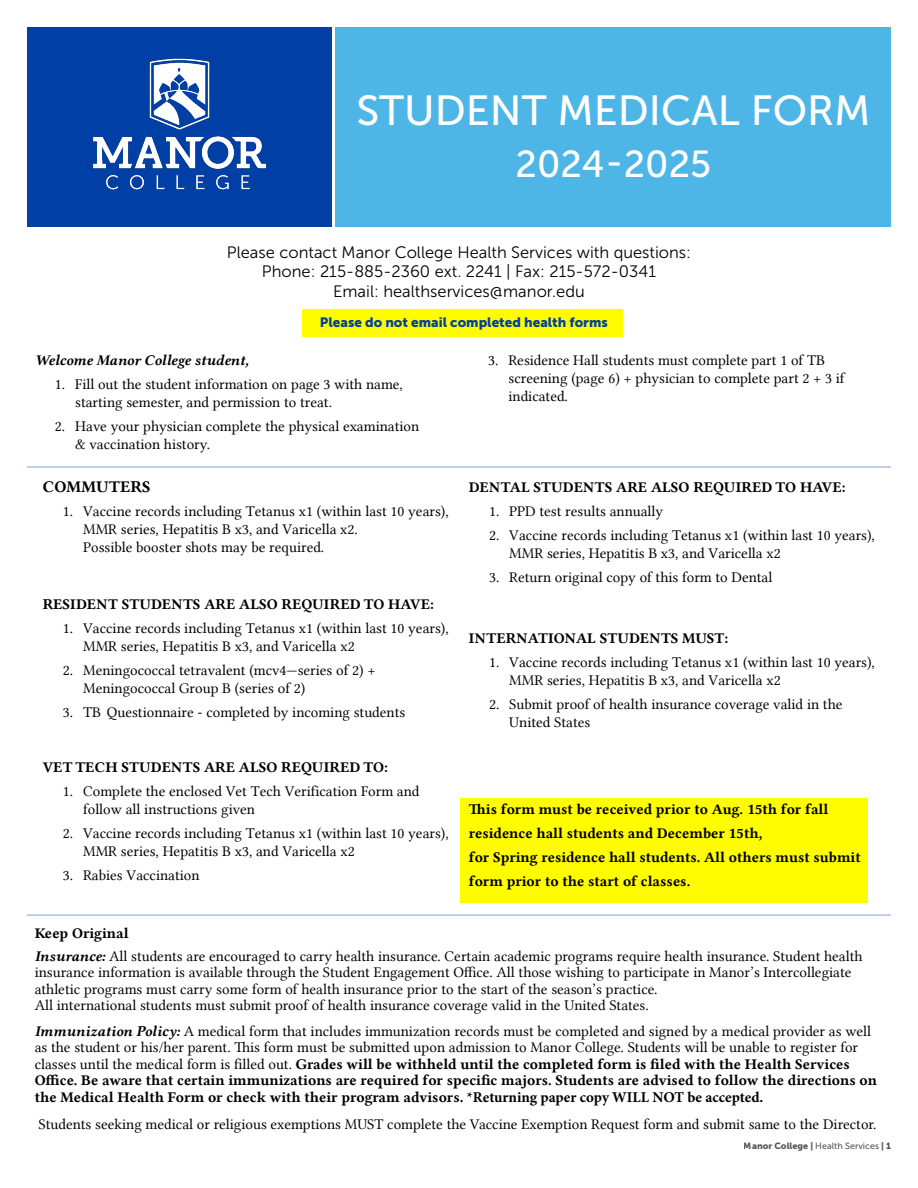
<style>
.page{position:relative;width:918px;height:1188px;background:#fff}
.page>*{position:absolute;margin:0;border:0;box-sizing:border-box;transform-origin:0 0}
.t1{font:42px "Museo Sans 500";color:#fff}
.t2{font:37.5px "Museo Sans 500";color:#fff}
.t3{font:16.5px "Museo Sans 300";color:#000}
.t4{font:16.5px "Lin Libertine B";letter-spacing:.005em;color:#000}
.t5{font:15px/18px "Lin Libertine";color:#000}
.t6{font:15px/24px "Lin Libertine B";color:#000}
.t7{font:15px "Lin Libertine BI";color:#000}
.t8{font:13.5px "Museo Sans 900";color:#0040a6}
.t9{font:9px "Museo Sans 900";color:#000}
.s1{font-family:"Lin Libertine BI"}
.s2{font-family:"Lin Libertine B"}
.s3{font-family:"Minion Pro";font-weight:700}
.s4{font-family:"Museo Sans 500"}
</style>
<div class="page">
<div style="left:302px;top:309px;width:321px;height:28px;background:#fffc00"></div>
<div style="left:27px;top:27px;width:305px;height:200px;background:#0040a6"></div>
<img style="left:93px;top:58px;width:174px;height:132px">
<div style="left:336px;top:27px;width:555px;height:200px;background:#4eb6e6"></div>
<div style="left:460px;top:799px;width:408px;height:104px;background:#fffc00"></div>
<hr style="left:27px;top:466px;width:864px;height:2px;background:#0040a6">
<hr style="left:27px;top:914px;width:864px;height:2px;background:#0040a6">
<p class="t1" style="left:356px;top:87px;width:516px">STUDENT MEDICAL FORM</p>
<p class="t2" style="left:516px;top:144px;width:197px">2024-2025</p>
<p class="t3" style="left:227px;top:243px;width:466px">Please contact Manor College Health Services with questions:</p>
<p class="t3" style="left:262px;top:263px;width:396px">Phone: 215-885-2360 ext. 2241 | Fax: 215-572-0341</p>
<p class="t3" style="left:333px;top:283px;width:253px">Email: healthservices@manor.edu</p>
<p class="t8" style="left:320px;top:314px;width:289px">Please do not email completed health forms</p>
<p class="t7" style="left:35px;top:350px;width:216px">Welcome Manor College student,</p>
<p class="t5" style="left:75px;top:375px;width:329px;text-indent:-20px">1. Fill out the student information on page 3 with name, starting semester, and permission to treat.</p>
<p class="t5" style="left:75px;top:417px;width:346px;text-indent:-20px">2. Have your physician complete the physical examination &amp; vaccination history.</p>
<p class="t5" style="left:508px;top:351px;width:338px;text-indent:-20px">3. Residence Hall students must complete part 1 of TB screening (page 6) + physician to complete part 2 + 3 if indicated.</p>
<p class="t4" style="left:43px;top:475px;width:109px">COMMUTERS</p>
<p class="t5" style="left:83px;top:502px;width:367px;text-indent:-20px">1. Vaccine records including Tetanus x1 (within last 10 years),<br>MMR series, Hepatitis B x3, and Varicella x2.<br>Possible booster shots may be required.</p>
<p class="t6" style="left:43px;top:591px;width:393px">RESIDENT STUDENTS ARE ALSO REQUIRED TO HAVE:</p>
<p class="t5" style="left:83px;top:619px;width:367px;text-indent:-20px">1. Vaccine records including Tetanus x1 (within last 10 years),<br>MMR series, Hepatitis B x3, and Varicella x2</p>
<p class="t5" style="left:83px;top:661px;width:294px;text-indent:-20px">2. Meningococcal tetravalent (mcv4—series of 2) +<br>Meningococcal Group B (series of 2)</p>
<p class="t5" style="left:63px;top:703px;width:344px">3. TB Questionnaire - completed by incoming students</p>
<p class="t6" style="left:43px;top:755px;width:347px">VET TECH STUDENTS ARE ALSO REQUIRED TO:</p>
<p class="t5" style="left:83px;top:782px;width:338px;text-indent:-20px">1. Complete the enclosed Vet Tech Verification Form and follow all instructions given</p>
<p class="t5" style="left:83px;top:824px;width:367px;text-indent:-20px">2. Vaccine records including Tetanus x1 (within last 10 years),<br>MMR series, Hepatitis B x3, and Varicella x2</p>
<p class="t5" style="left:63px;top:866px;width:138px">3. Rabies Vaccination</p>
<p class="t6" style="left:469px;top:474px;width:378px">DENTAL STUDENTS ARE ALSO REQUIRED TO HAVE:</p>
<p class="t5" style="left:489px;top:502px;width:176px">1. PPD test results annually</p>
<p class="t5" style="left:509px;top:526px;width:367px;text-indent:-20px">2. Vaccine records including Tetanus x1 (within last 10 years),<br>MMR series, Hepatitis B x3, and Varicella x2</p>
<p class="t5" style="left:489px;top:568px;width:285px">3. Return original copy of this form to Dental</p>
<p class="t6" style="left:469px;top:626px;width:261px">INTERNATIONAL STUDENTS MUST:</p>
<p class="t5" style="left:509px;top:653px;width:367px;text-indent:-20px">1. Vaccine records including Tetanus x1 (within last 10 years),<br>MMR series, Hepatitis B x3, and Varicella x2</p>
<p class="t5" style="left:509px;top:695px;width:335px;text-indent:-20px">2. Submit proof of health insurance coverage valid in the<br>United States</p>
<p class="t6" style="left:469px;top:797px;width:361px">This form must be received prior to Aug. 15th for fall residence hall students and December 15th,</p>
<p class="t6" style="left:469px;top:845px;width:394px">for Spring residence hall students. All others must submit form prior to the start of classes.</p>
<p class="t6" style="left:35px;top:921px;width:95px">Keep Original</p>
<p class="t5" style="left:35px;top:948px;width:829px;line-height:16.5px"><span class="s1">Insurance:</span> All students are encouraged to carry health insurance. Certain academic programs require health insurance. Student health insurance information is available through the Student Engagement Office. All those wishing to participate in Manor’s Intercollegiate athletic programs must carry some form of health insurance prior to the start of the season’s practice.</p>
<p class="t5" style="left:35px;top:996px;width:616px">All international students must submit proof of health insurance coverage valid in the United States.</p>
<p class="t5" style="left:35px;top:1023px;width:844px;line-height:16.5px"><span class="s1">Immunization Policy:</span> A medical form that includes immunization records must be completed and signed by a medical provider as well as the student or his/her parent. This form must be submitted upon admission to Manor College. Students will be unable to register for classes until the medical form is filled out. <span class="s2">Grades will be withheld until the completed form is filed with the Health Services Office. Be aware that certain immunizations are required for specific majors. Students are advised to follow the directions on the Medical Health Form or check with their program advisors</span><span class="s3">. *Returning paper copy WILL NOT be accepted.</span></p>
<p class="t5" style="left:38px;top:1115px;width:840px">Students seeking medical or religious exemptions MUST complete the Vaccine Exemption Request form and submit same to the Director.</p>
<p class="t9" style="left:744px;top:1141px;width:149px">Manor College | <span class="s4">Health Services</span> | 1</p>
</div>
